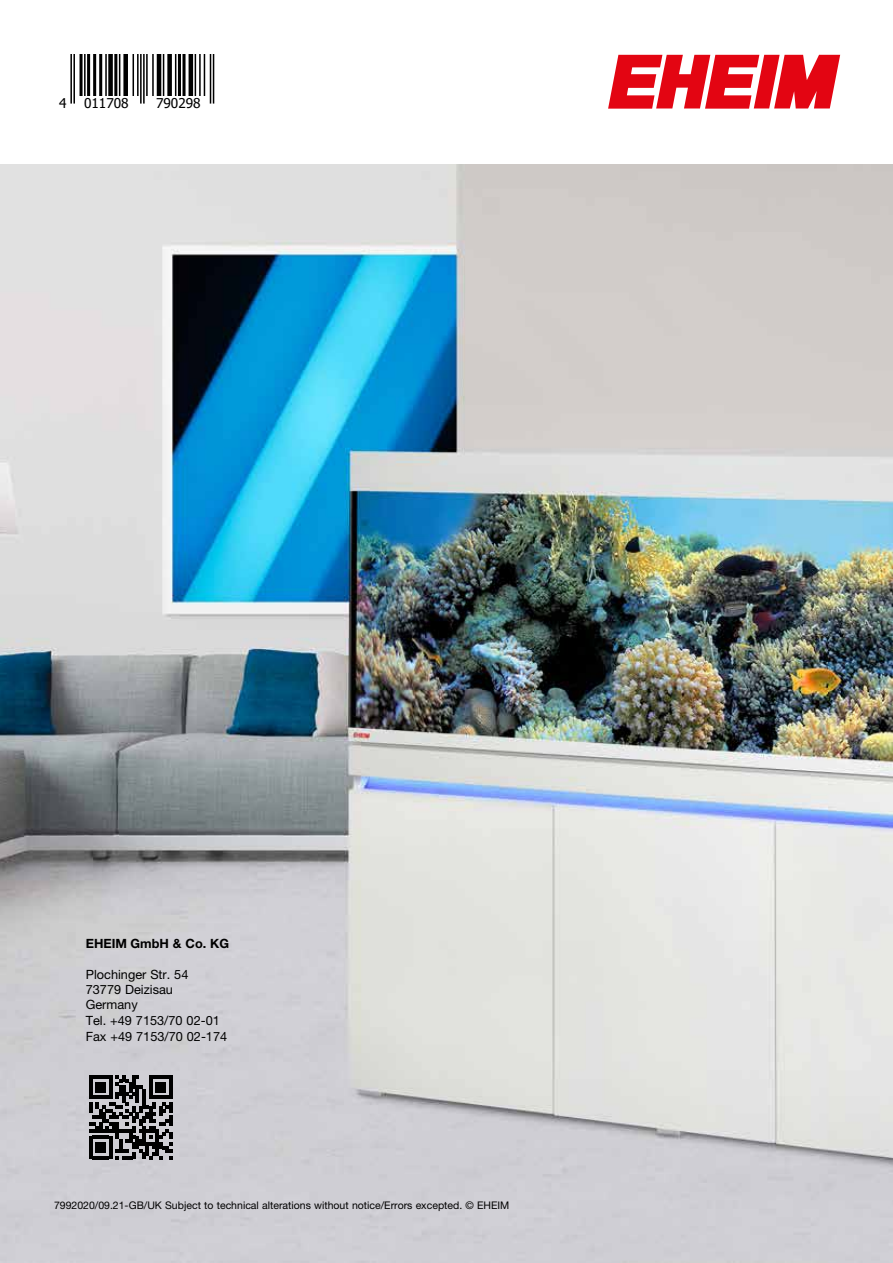
<style>
.page{position:relative;width:893px;height:1263px;background:#fff}
.page>*{position:absolute;margin:0;border:0;box-sizing:border-box;transform-origin:0 0}
.t1{font:13.65px "Tahoma";color:#000}
.t2{font:12.75px/15.6px "Helvetica Neue LT Pro";color:#000}
.t3{font:700 12.75px "Helvetica Neue LT Pro";color:#000}
.t4{font:10.5px "Helvetica Neue LT Pro";color:#000}
</style>
<div class="page">
<img style="left:0;top:164px;width:893px;height:1099px">
<svg style="left:608px;top:55px;width:232px;height:54px"></svg>
<svg style="left:79px;top:54px;width:134px;height:50px"></svg>
<hr style="left:70px;top:54px;width:2px;height:50px;background:#000">
<hr style="left:73px;top:54px;width:2px;height:50px;background:#000">
<hr style="left:80px;top:54px;width:3px;height:42px;background:#000">
<hr style="left:84px;top:54px;width:2px;height:42px;background:#000">
<hr style="left:87px;top:54px;width:3px;height:42px;background:#000">
<hr style="left:93px;top:54px;width:3px;height:42px;background:#000">
<hr style="left:99px;top:54px;width:3px;height:42px;background:#000">
<hr style="left:105px;top:54px;width:2px;height:42px;background:#000">
<div style="left:108px;top:54px;width:5px;height:42px;background:#000"></div>
<hr style="left:114px;top:54px;width:3px;height:42px;background:#000">
<hr style="left:119px;top:54px;width:1px;height:42px;background:#000">
<div style="left:123px;top:54px;width:5px;height:42px;background:#000"></div>
<hr style="left:133px;top:54px;width:1px;height:42px;background:#000">
<hr style="left:137px;top:54px;width:2px;height:42px;background:#000">
<hr style="left:140px;top:54px;width:2px;height:50px;background:#000">
<hr style="left:143px;top:54px;width:2px;height:50px;background:#000">
<hr style="left:146px;top:54px;width:2px;height:42px;background:#000">
<hr style="left:152px;top:54px;width:2px;height:42px;background:#000">
<hr style="left:157px;top:54px;width:4px;height:42px;background:#000">
<hr style="left:163px;top:54px;width:1px;height:42px;background:#000">
<div style="left:167px;top:54px;width:5px;height:42px;background:#000"></div>
<hr style="left:175px;top:54px;width:1px;height:42px;background:#000">
<hr style="left:178px;top:54px;width:3px;height:42px;background:#000">
<svg style="left:182px;top:54px;width:4px;height:42px"></svg>
<hr style="left:189px;top:54px;width:4px;height:42px;background:#000">
<hr style="left:195px;top:54px;width:1px;height:42px;background:#000">
<hr style="left:199px;top:54px;width:2px;height:42px;background:#000">
<hr style="left:204px;top:54px;width:1px;height:42px;background:#000">
<hr style="left:210px;top:54px;width:1px;height:50px;background:#000">
<hr style="left:213px;top:54px;width:1px;height:50px;background:#000">
<svg style="left:89px;top:1075px;width:83px;height:84px;background:#575659"></svg>
<h1 class="t1" style="left:59px;top:94px;width:9px">4</h1>
<h1 class="t1" style="left:84px;top:94px;width:46px">011708</h1>
<h1 class="t1" style="left:156px;top:94px;width:46px">790298</h1>
<p class="t3" style="left:86px;top:935px;width:145px">EHEIM GmbH &amp; Co. KG</p>
<p class="t2" style="left:86px;top:966px;width:143px">Plochinger Str. 54<br>73779 Deizisau<br>Germany<br>Tel. +49 7153/70 02-01<br>Fax +49 7153/70 02-174</p>
<p class="t4" style="left:54px;top:1199px;width:457px">7992020/09.21-GB/UK Subject to technical alterations without notice/Errors excepted. © EHEIM</p>
</div>
